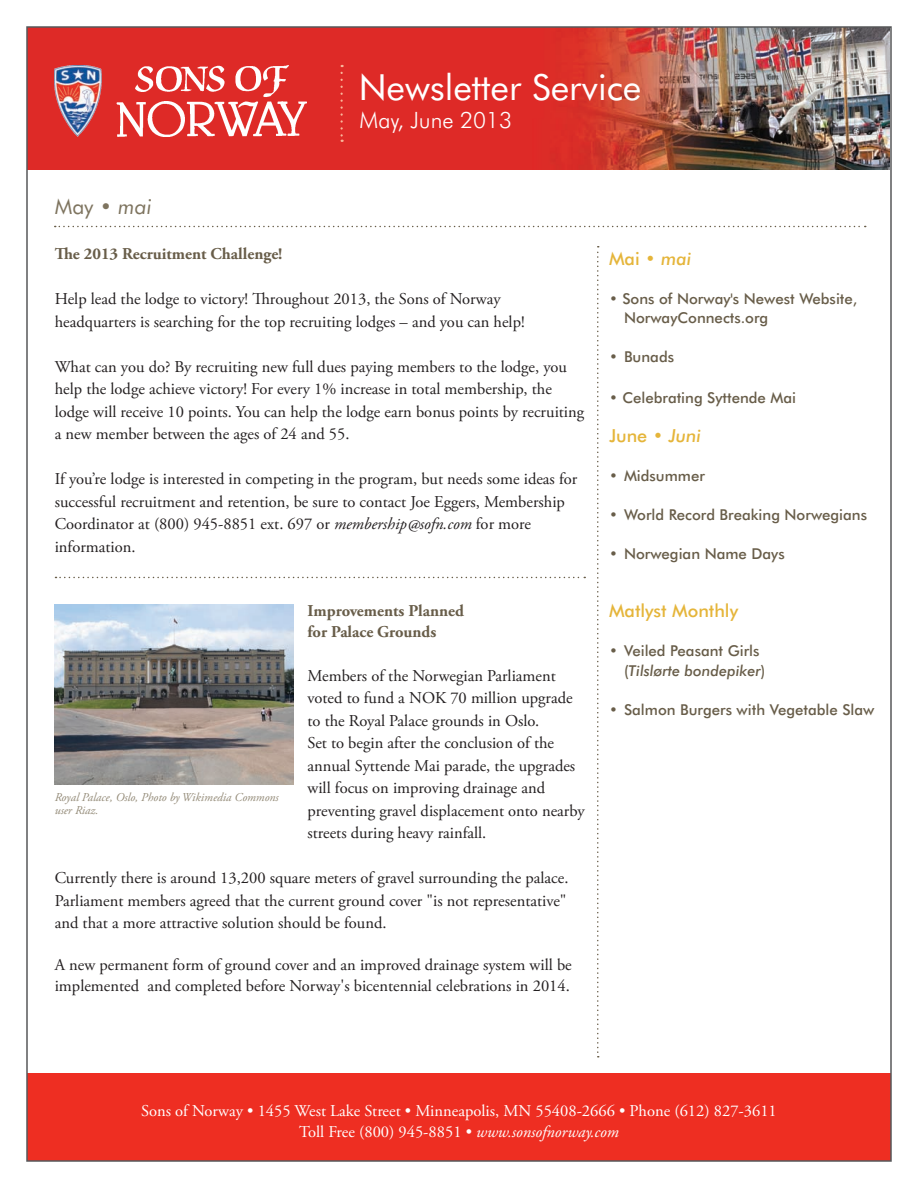
<style>
.page{position:relative;width:918px;height:1188px;background:#fff}
.page>*{position:absolute;margin:0;border:0;box-sizing:border-box;transform-origin:0 0}
.t1{font:36px "Futura BT";color:#fff}
.t2{font:300 22.5px "Futura BT";color:#fff}
.t3{font:21px "Futura BT";color:#7e745f}
.t4{font:500 18px "Futura BT";color:#e5b53a}
.t5{font:16.5px/22.5px "Adobe Garamond Pro";color:#231f20}
.t6{font:16.5px/21px "Adobe Garamond Pro";color:#fff;text-align:center}
.t7{font:700 16.5px/21px "Adobe Garamond Pro";color:#685d49}
.t8{font:500 15px/19.5px "Futura BT";color:#685d49}
.t9{font:italic 12px/13.5px "Adobe Garamond Pro";color:#938a77}
.s1{font-style:italic}
</style>
<div class="page">
<img style="left:29px;top:29px;width:860px;height:141px">
<div style="left:27px;top:1073px;width:864px;height:88px;background:#ee2e22"></div>
<img style="left:54px;top:111px;width:252px;height:25px">
<svg style="left:340px;top:111px;width:3px;height:31px"></svg>
<img style="left:29px;top:65px;width:860px;height:46px">
<svg style="left:55px;top:226px;width:811px;height:1px"></svg>
<svg style="left:597px;top:246px;width:2px;height:812px"></svg>
<img style="left:54px;top:605px;width:240px;height:180px">
<svg style="left:56px;top:577px;width:529px;height:1px"></svg>
<h1 class="t1" style="left:359px;top:65px;width:284px">Newsletter Service</h1>
<h2 class="t2" style="left:360px;top:107px;width:154px">May, June 2013</h2>
<p class="t3" style="left:55px;top:194px;width:99px">May • <span class="s1">mai</span></p>
<p class="t7" style="left:55px;top:244px;width:229px">The 2013 Recruitment Challenge!</p>
<p class="t5" style="left:55px;top:288px;width:471px">Help lead the lodge to victory! Throughout 2013, the Sons of Norway headquarters is searching for the top recruiting lodges – and you can help!</p>
<p class="t5" style="left:55px;top:356px;width:531px">What can you do? By recruiting new full dues paying members to the lodge, you help the lodge achieve victory! For every 1% increase in total membership, the lodge will receive 10 points. You can help the lodge earn bonus points by recruiting a new member between the ages of 24 and 55.</p>
<p class="t5" style="left:55px;top:468px;width:524px">If you’re lodge is interested in competing in the program, but needs some ideas for successful recruitment and retention, be sure to contact Joe Eggers, Membership Coordinator at (800) 945-8851 ext. 697 or <span class="s1">membership@sofn.com</span> for more information.</p>
<p class="t7" style="left:307px;top:601px;width:158px">Improvements Planned for Palace Grounds</p>
<p class="t5" style="left:307px;top:665px;width:279px">Members of the Norwegian Parliament voted to fund a NOK 70 million upgrade to the Royal Palace grounds in Oslo.<br>Set to begin after the conclusion of the annual Syttende Mai parade, the upgrades will focus on improving drainage and preventing gravel displacement onto nearby streets during heavy rainfall.</p>
<p class="t5" style="left:55px;top:867px;width:515px;text-align:justify">Currently there is around 13,200 square meters of gravel surrounding the palace.<br>Parliament members agreed that the current ground cover "is not representative" and that a more attractive solution should be found.</p>
<p class="t5" style="left:55px;top:955px;width:519px;line-height:21px">A new permanent form of ground cover and an improved drainage system will be implemented and completed before Norway's bicentennial celebrations in 2014.</p>
<p class="t9" style="left:55px;top:791px;width:225px">Royal Palace, Oslo, Photo by Wikimedia Commons user Riaz.</p>
<p class="t4" style="left:609px;top:248px;width:84px">Mai • <span class="s1">mai</span></p>
<p class="t8" style="left:624px;top:289px;width:235px;text-indent:-15px">• Sons of Norway's Newest Website,<br>NorwayConnects.org</p>
<p class="t8" style="left:609px;top:347px;width:67px">• Bunads</p>
<p class="t8" style="left:609px;top:388px;width:189px">• Celebrating Syttende Mai</p>
<p class="t4" style="left:609px;top:425px;width:94px">June • <span class="s1">Juni</span></p>
<p class="t8" style="left:609px;top:466px;width:97px">• Midsummer</p>
<p class="t8" style="left:609px;top:505px;width:260px">• World Record Breaking Norwegians</p>
<p class="t8" style="left:609px;top:544px;width:177px">• Norwegian Name Days</p>
<p class="t4" style="left:609px;top:600px;width:131px">Matlyst Monthly</p>
<p class="t8" style="left:624px;top:641px;width:143px;text-indent:-15px">• Veiled Peasant Girls (<span class="s1">Tilslørte bondepiker</span>)</p>
<p class="t8" style="left:609px;top:700px;width:267px">• Salmon Burgers with Vegetable Slaw</p>
<p class="t6" style="left:141px;top:1101px;width:637px">Sons of Norway • 1455 West Lake Street • Minneapolis, MN 55408-2666 • Phone (612) 827-3611<br>Toll Free (800) 945-8851 • <span class="s1">www.sonsofnorway.com</span></p>
</div>
